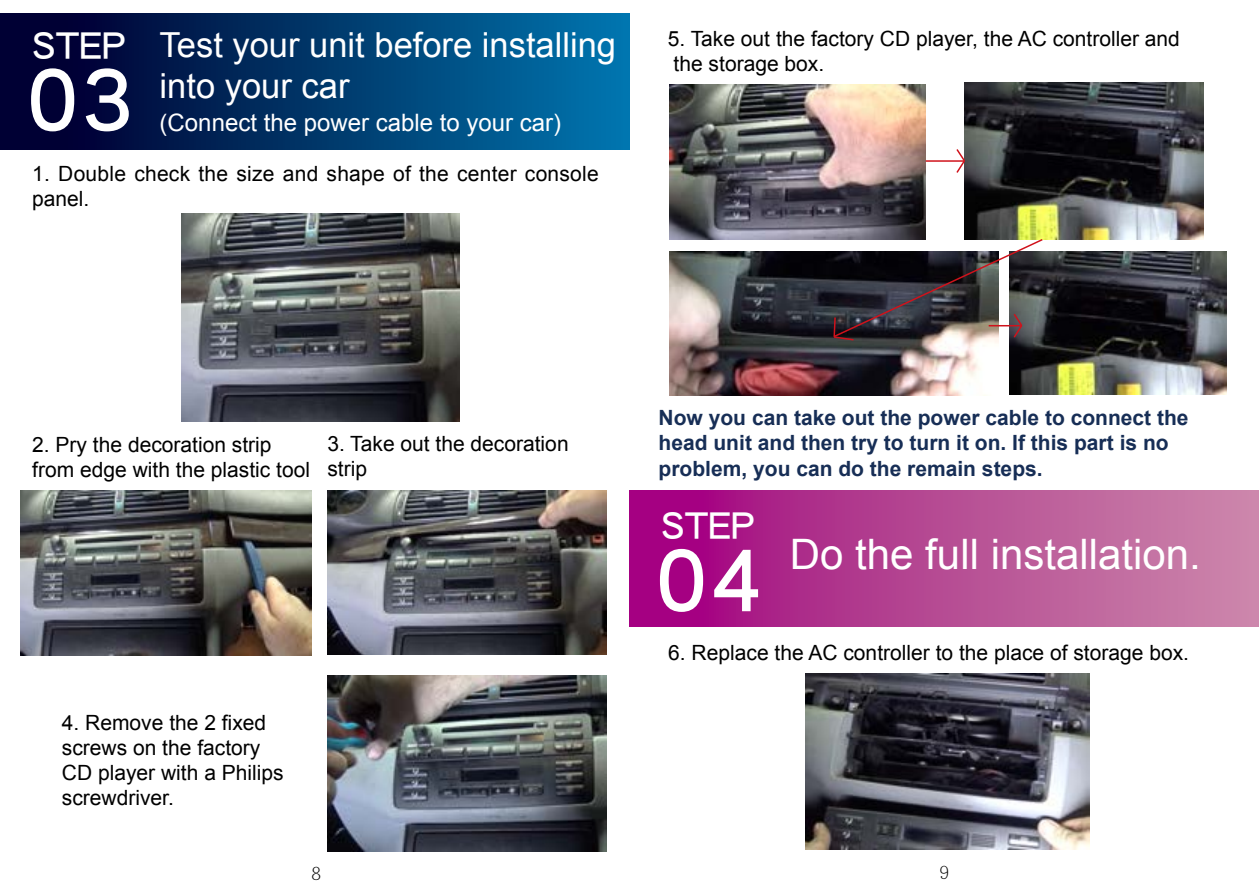
<style>
.page{position:relative;width:1259px;height:893px;background:#fff}
.page>*{position:absolute;margin:0;border:0;box-sizing:border-box;transform-origin:0 0}
.t1{font:84px "Li Hei Pro";color:#fff}
.t2{font:42px "Arial";color:#fff}
.t3{font:36px "Li Hei Pro";color:#fff}
.t4{font:34.5px/41.4px "Arial";color:#fff}
.t5{font:24px "Arial";color:#fff}
.t6{font:21px/25.2px "Arial";color:#000}
.t7{font:700 21px/25.2px "Arial";color:#172e56}
.t8{font:300 18px "Adobe Ming Std";color:#000}
</style>
<div class="page">
<img style="left:181px;top:214px;width:278px;height:207px">
<img style="left:327px;top:491px;width:279px;height:163px">
<img style="left:21px;top:491px;width:290px;height:165px">
<img style="left:327px;top:675px;width:279px;height:177px">
<img style="left:670px;top:251px;width:328px;height:144px">
<img style="left:670px;top:84px;width:256px;height:156px">
<img style="left:964px;top:82px;width:239px;height:158px">
<img style="left:1009px;top:251px;width:217px;height:143px">
<hr style="left:926px;top:160px;width:38px;height:2px;background:#d0121b">
<svg style="left:955px;top:147px;width:11px;height:28px"></svg>
<svg style="left:832px;top:238px;width:212px;height:103px"></svg>
<img style="left:805px;top:673px;width:284px;height:176px">
<div style="left:1px;top:14px;width:629px;height:135px;background:linear-gradient(to right,#000027,#0076ad)"></div>
<div style="left:629px;top:491px;width:629px;height:136px;background:linear-gradient(to right,#a1007e,#cc8eab)"></div>
<h3 class="t3" style="left:32px;top:28px;width:96px">STEP</h3>
<h1 class="t1" style="left:25px;top:59px;width:111px">03</h1>
<h3 class="t4" style="left:160px;top:24px;width:458px">Test your unit before installing into your car</h3>
<p class="t5" style="left:160px;top:106px;width:403px">(Connect the power cable to your car)</p>
<p class="t6" style="left:32px;top:161px;width:568px">1. Double check the size and shape of the center console panel.</p>
<p class="t6" style="left:668px;top:26px;width:514px">5. Take out the factory CD player, the AC controller and the storage box.</p>
<p class="t6" style="left:32px;top:432px;width:279px">2. Pry the decoration strip from edge with the plastic tool</p>
<p class="t6" style="left:327px;top:431px;width:243px">3. Take out the decoration strip</p>
<p class="t6" style="left:62px;top:710px;width:223px">4. Remove the 2 fixed screws on the factory<br>CD player with a Philips screwdriver.</p>
<p class="t7" style="left:658px;top:406px;width:531px">Now you can take out the power cable to connect the head unit and then try to turn it on. If this part is no problem, you can do the remain steps.</p>
<h3 class="t3" style="left:660px;top:508px;width:96px">STEP</h3>
<h1 class="t1" style="left:654px;top:540px;width:111px">04</h1>
<h2 class="t2" style="left:790px;top:526px;width:412px">Do the full installation.</h2>
<p class="t6" style="left:668px;top:640px;width:522px">6. Replace the AC controller to the place of storage box.</p>
<p class="t8" style="left:312px;top:864px;width:11px">8</p>
<p class="t8" style="left:939px;top:862px;width:11px">9</p>
</div>
